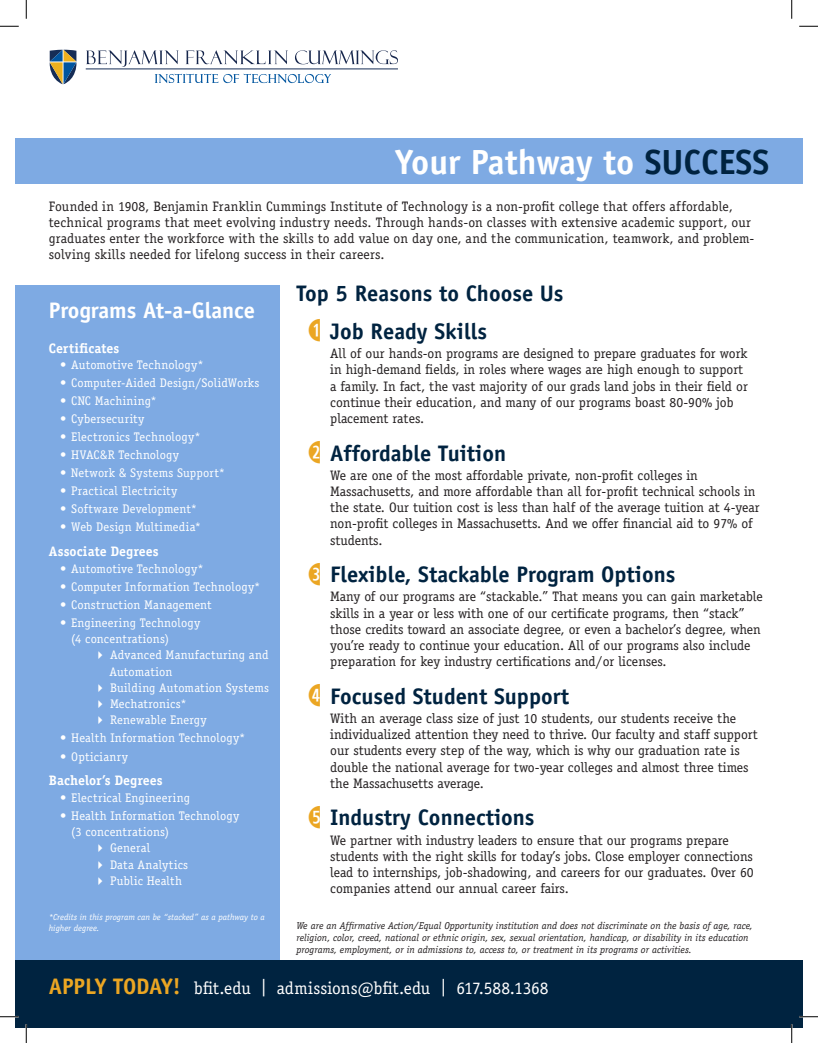
<style>
.page{position:relative;width:818px;height:1043px;background:#fff}
.page>*{position:absolute;margin:0;border:0;box-sizing:border-box;transform-origin:0 0}
.t1{font:700 35px "Officina Sans Std";color:#fff}
.t2{font:700 22.5px/37.5px "Officina Sans Std";color:#002340}
.t3{font:700 22.5px "Officina Sans Std";color:#fff}
.t4{font:17.5px "Officina Serif Std";color:#fff}
.t5{font:13.75px/16.2px "Officina Serif Std";color:#231f20}
.t6{font:700 13.75px "Officina Serif Std";letter-spacing:.005em;color:#fff}
.t7{font:12.5px/16.2px "Officina Serif Std";letter-spacing:.015em;color:#fff}
.t8{font:italic 10px/12px "Officina Serif Std";color:#231f20}
.t9{font:italic 8.75px/10.5px "Officina Serif Std";color:#fff}
.s1{color:#002340}
.s2{font-family:"Combi Numerals";font-size:30px;color:#eba623}
.s3{font-family:"Officina Sans Std";font-weight:700;font-size:22.5px;color:#eba623}
</style>
<div class="page">
<div style="left:15px;top:285px;width:264px;height:678px;background:#7eaae3"></div>
<div style="left:15px;top:960px;width:787px;height:68px;background:#002340"></div>
<div style="left:15px;top:139px;width:787px;height:45px;background:#7eaae3"></div>
<svg style="left:155px;top:74px;width:176px;height:9px"></svg>
<svg style="left:49px;top:49px;width:28px;height:36px"></svg>
<hr style="left:86px;top:69px;width:312px;height:1px;background:#162d56">
<svg style="left:86px;top:50px;width:312px;height:17px"></svg>
<svg style="left:0;top:25px;width:19px;height:2px"></svg>
<svg style="left:799px;top:25px;width:19px;height:2px"></svg>
<svg style="left:0;top:1015px;width:19px;height:2px"></svg>
<svg style="left:799px;top:1015px;width:19px;height:2px"></svg>
<svg style="left:25px;top:0;width:2px;height:19px"></svg>
<svg style="left:25px;top:1024px;width:2px;height:18px"></svg>
<svg style="left:791px;top:0;width:1px;height:19px"></svg>
<svg style="left:790px;top:1024px;width:2px;height:18px"></svg>
<h1 class="t1" style="left:395px;top:140px;width:375px">Your Pathway to <span class="s1">SUCCESS</span></h1>
<p class="t5" style="left:49px;top:198px;width:707px">Founded in 1908, Benjamin Franklin Cummings Institute of Technology is a non-profit college that offers affordable, technical programs that meet evolving industry needs. Through hands-on classes with extensive academic support, our graduates enter the workforce with the skills to add value on day one, and the communication, teamwork, and problem&shy;solving skills needed for lifelong success in their careers.</p>
<h2 class="t3" style="left:49px;top:296px;width:208px">Programs At-a-Glance</h2>
<p class="t6" style="left:49px;top:339px;width:72px">Certificates</p>
<p class="t7" style="left:60px;top:356px;width:145px">• Automotive Technology*</p>
<p class="t7" style="left:60px;top:375px;width:201px">• Computer-Aided Design/SolidWorks</p>
<p class="t7" style="left:60px;top:393px;width:98px">• CNC Machining*</p>
<p class="t7" style="left:60px;top:411px;width:86px">• Cybersecurity</p>
<p class="t7" style="left:60px;top:429px;width:142px">• Electronics Technology*</p>
<p class="t7" style="left:60px;top:447px;width:120px">• HVAC&amp;R Technology</p>
<p class="t7" style="left:60px;top:465px;width:166px">• Network &amp; Systems Support*</p>
<p class="t7" style="left:60px;top:483px;width:119px">• Practical Electricity</p>
<p class="t7" style="left:60px;top:501px;width:139px">• Software Development*</p>
<p class="t7" style="left:60px;top:519px;width:143px">• Web Design Multimedia*</p>
<p class="t6" style="left:49px;top:543px;width:111px">Associate Degrees</p>
<p class="t7" style="left:60px;top:560px;width:145px">• Automotive Technology*</p>
<p class="t7" style="left:60px;top:578px;width:202px">• Computer Information Technology*</p>
<p class="t7" style="left:60px;top:596px;width:153px">• Construction Management</p>
<p class="t7" style="left:71px;top:614px;width:130px;text-indent:-11px">• Engineering Technology (4 concentrations)</p>
<p class="t7" style="left:109px;top:647px;width:160px;text-indent:-16px">✔ Advanced Manufacturing and<br>Automation</p>
<p class="t7" style="left:94px;top:679px;width:177px">✔ Building Automation Systems</p>
<p class="t7" style="left:94px;top:695px;width:94px">✔ Mechatronics*</p>
<p class="t7" style="left:94px;top:712px;width:114px">✔ Renewable Energy</p>
<p class="t7" style="left:60px;top:730px;width:187px">• Health Information Technology*</p>
<p class="t7" style="left:60px;top:748px;width:70px">• Opticianry</p>
<p class="t6" style="left:49px;top:772px;width:115px">Bachelor’s Degrees</p>
<p class="t7" style="left:60px;top:789px;width:131px">• Electrical Engineering</p>
<p class="t7" style="left:71px;top:807px;width:169px;text-indent:-11px">• Health Information Technology (3 concentrations)</p>
<p class="t7" style="left:94px;top:840px;width:58px">✔ General</p>
<p class="t7" style="left:94px;top:856px;width:96px">✔ Data Analytics</p>
<p class="t7" style="left:94px;top:872px;width:90px">✔ Public Health</p>
<p class="t9" style="left:49px;top:912px;width:218px">*Credits in this program can be “stacked” as a pathway to a higher degree.</p>
<h2 class="t2" style="left:308px;top:275px;width:257px;text-indent:-11px">Top 5 Reasons to Choose Us<br><span class="s2">1</span> Job Ready Skills</h2>
<p class="t5" style="left:330px;top:345px;width:419px">All of our hands-on programs are designed to prepare graduates for work in high-demand fields, in roles where wages are high enough to support a family. In fact, the vast majority of our grads land jobs in their field or continue their education, and many of our programs boast 80-90% job placement rates.</p>
<h2 class="t2" style="left:308px;top:434px;width:200px"><span class="s2">2</span> Affordable Tuition</h2>
<p class="t5" style="left:330px;top:467px;width:431px">We are one of the most affordable private, non-profit colleges in Massachusetts, and more affordable than all for-profit technical schools in the state. Our tuition cost is less than half of the average tuition at 4-year non-profit colleges in Massachusetts. And we offer financial aid to 97% of students.</p>
<h2 class="t2" style="left:308px;top:555px;width:369px"><span class="s2">3</span> Flexible, Stackable Program Options</h2>
<p class="t5" style="left:330px;top:588px;width:434px">Many of our programs are “stackable.” That means you can gain marketable skills in a year or less with one of our certificate programs, then “stack” those credits toward an associate degree, or even a bachelor’s degree, when you’re ready to continue your education. All of our programs also include preparation for key industry certifications and/or licenses.</p>
<h2 class="t2" style="left:308px;top:677px;width:263px"><span class="s2">4</span> Focused Student Support</h2>
<p class="t5" style="left:330px;top:710px;width:429px">With an average class size of just 10 students, our students receive the individualized attention they need to thrive. Our faculty and staff support our students every step of the way, which is why our graduation rate is double the national average for two-year colleges and almost three times the Massachusetts average.</p>
<h2 class="t2" style="left:308px;top:798px;width:228px"><span class="s2">5</span> Industry Connections</h2>
<p class="t5" style="left:330px;top:831px;width:425px">We partner with industry leaders to ensure that our programs prepare students with the right skills for today’s jobs. Close employer connections lead to internships, job-shadowing, and careers for our graduates. Over 60 companies attend our annual career fairs.</p>
<p class="t8" style="left:296px;top:919px;width:458px">We are an Affirmative Action/Equal Opportunity institution and does not discriminate on the basis of age, race, religion, color, creed, national or ethnic origin, sex, sexual orientation, handicap, or disability in its education programs, employment, or in admissions to, access to, or treatment in its programs or activities.</p>
<p class="t4" style="left:49px;top:978px;width:501px"><span class="s3">APPLY TODAY!</span> bfit.edu | admissions@bfit.edu | 617.588.1368</p>
</div>
